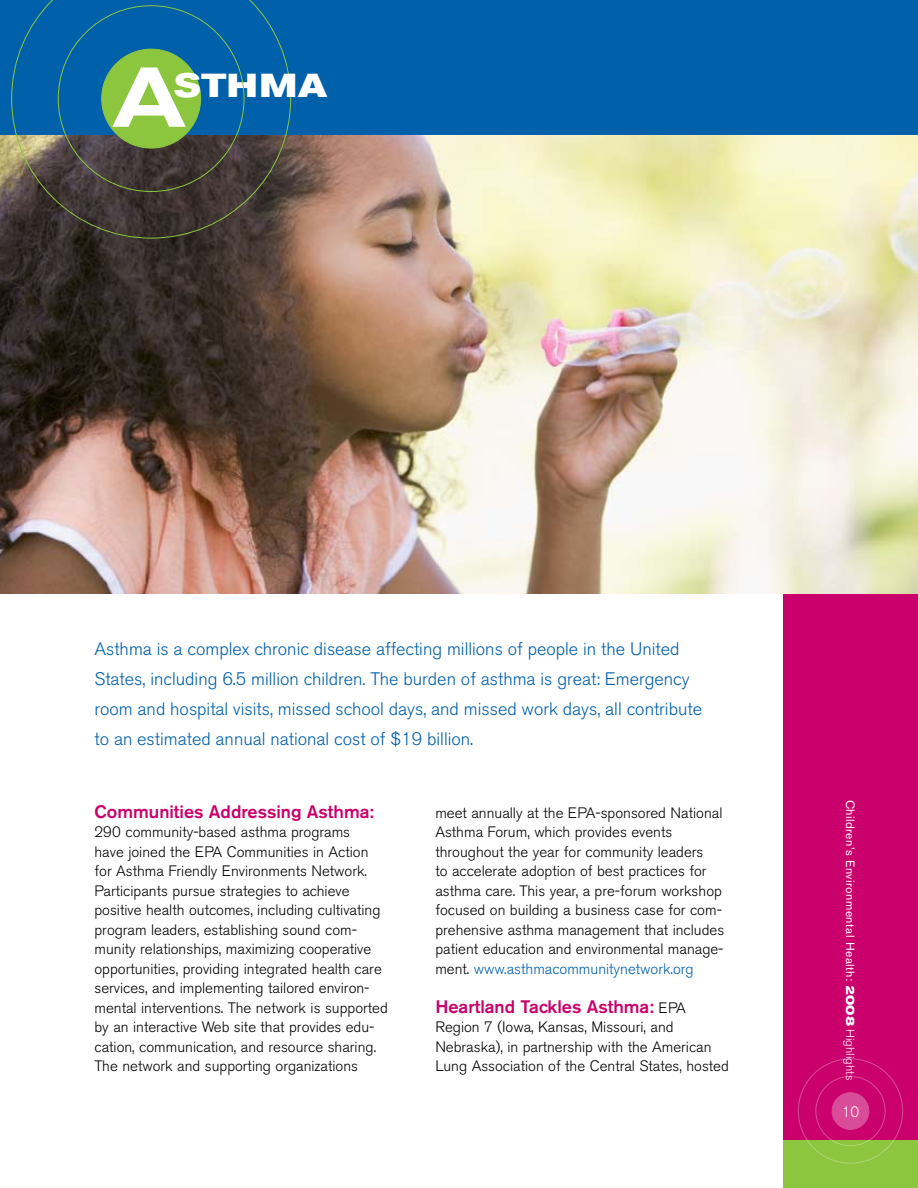
<style>
.page{position:relative;width:918px;height:1188px;background:#fff}
.page>*{position:absolute;margin:0;border:0;box-sizing:border-box;transform-origin:0 0}
.t1{font:500 expanded 84px "Akzidenz Grotesk BE";color:#fff}
.t2{font:700 expanded 33px "Akzidenz Grotesk BE";letter-spacing:.01em;color:#fff}
.t3{font:300 18px/30px "Akzidenz Grotesk BE";color:#0060a9}
.t4{font:500 18px "Akzidenz Grotesk BE";color:#ca006c}
.t5{font:300 15px/19.5px "Akzidenz Grotesk BE";color:#000}
.t6{font:300 15px "Akzidenz Grotesk BE";color:#0060a9}
.t7{font:300 15px "Akzidenz Grotesk BE";color:#fff}
.t8{font:12px "Akzidenz Grotesk BE";letter-spacing:.04em;color:#fff}
.s1{color:#000}
.s2{font-weight:300;font-size:15px;color:#000}
.s3{font-weight:700;font-stretch:expanded}
.s4{font-weight:300}
</style>
<div class="page">
<img style="left:0;top:135px;width:918px;height:459px">
<div style="left:0;top:0;width:918px;height:135px;background:#0060a9"></div>
<svg style="left:11px;top:0;width:280px;height:239px"></svg>
<div style="left:102px;top:49px;width:99px;height:99px;background:#8cc63f;border-radius:50%"></div>
<div style="left:783px;top:594px;width:135px;height:594px;background:#ca006c"></div>
<div style="left:783px;top:1141px;width:135px;height:47px;background:#8cc63f"></div>
<div style="left:832px;top:1093px;width:37px;height:36px;background:#d94c97;border-radius:50%"></div>
<div style="left:832px;top:1092px;width:37px;height:38px;border:1px solid #fff;border-radius:50%"></div>
<div style="left:815px;top:1076px;width:71px;height:70px;border:1px solid #fff;border-radius:50%"></div>
<p class="t1" style="left:112px;top:49px;width:75px">A</p>
<p class="t2" style="left:174px;top:66px;width:155px">STHMA</p>
<p class="t3" style="left:94px;top:635px;width:609px">Asthma is a complex chronic disease affecting millions of people in the United States, including 6.5 million children. The burden of asthma is great: Emergency room and hospital visits, missed school days, and missed work days, all contribute to an estimated annual national cost of $19 billion.</p>
<p class="t4" style="left:94px;top:800px;width:281px">Communities Addressing Asthma:</p>
<p class="t5" style="left:435px;top:803px;width:289px">meet annually at the EPA-sponsored National</p>
<p class="t5" style="left:94px;top:822px;width:257px">290 community-based asthma programs</p>
<p class="t5" style="left:435px;top:822px;width:239px">Asthma Forum, which provides events</p>
<p class="t5" style="left:94px;top:842px;width:276px">have joined the EPA Communities in Action</p>
<p class="t5" style="left:435px;top:842px;width:270px">throughout the year for community leaders</p>
<p class="t5" style="left:94px;top:861px;width:274px">for Asthma Friendly Environments Network.</p>
<p class="t5" style="left:435px;top:861px;width:273px">to accelerate adoption of best practices for</p>
<p class="t5" style="left:94px;top:881px;width:257px">Participants pursue strategies to achieve</p>
<p class="t5" style="left:435px;top:881px;width:288px">asthma care. This year, a pre-forum workshop</p>
<p class="t5" style="left:94px;top:900px;width:288px">positive health outcomes, including cultivating</p>
<p class="t5" style="left:435px;top:900px;width:288px">focused on building a business case for com-</p>
<p class="t5" style="left:94px;top:920px;width:264px">program leaders, establishing sound com-</p>
<p class="t5" style="left:435px;top:920px;width:290px">prehensive asthma management that includes</p>
<p class="t5" style="left:94px;top:939px;width:278px">munity relationships, maximizing cooperative</p>
<p class="t5" style="left:435px;top:939px;width:290px">patient education and environmental manage-</p>
<p class="t5" style="left:94px;top:959px;width:289px">opportunities, providing integrated health care</p>
<p class="t6" style="left:435px;top:960px;width:260px"><span class="s1">ment.</span> www.asthmacommunitynetwork.org</p>
<p class="t5" style="left:94px;top:978px;width:295px">services, and implementing tailored environ&shy;mental interventions. The network is supported</p>
<p class="t4" style="left:435px;top:995px;width:252px">Heartland Tackles Asthma: <span class="s2">EPA</span></p>
<p class="t5" style="left:94px;top:1017px;width:282px">by an interactive Web site that provides edu-</p>
<p class="t5" style="left:435px;top:1017px;width:240px">Region 7 (Iowa, Kansas, Missouri, and</p>
<p class="t5" style="left:94px;top:1037px;width:283px">cation, communication, and resource sharing.</p>
<p class="t5" style="left:435px;top:1037px;width:278px">Nebraska), in partnership with the American</p>
<p class="t5" style="left:94px;top:1056px;width:265px">The network and supporting organizations</p>
<p class="t5" style="left:435px;top:1056px;width:295px">Lung Association of the Central States, hosted</p>
<p class="t8" style="left:857px;top:800px;width:282px;rotate:90deg">Children’s Environmental Health: <span class="s3">2008</span> <span class="s4">Highlights</span></p>
<p class="t7" style="left:842px;top:1103px;width:19px">10</p>
</div>
